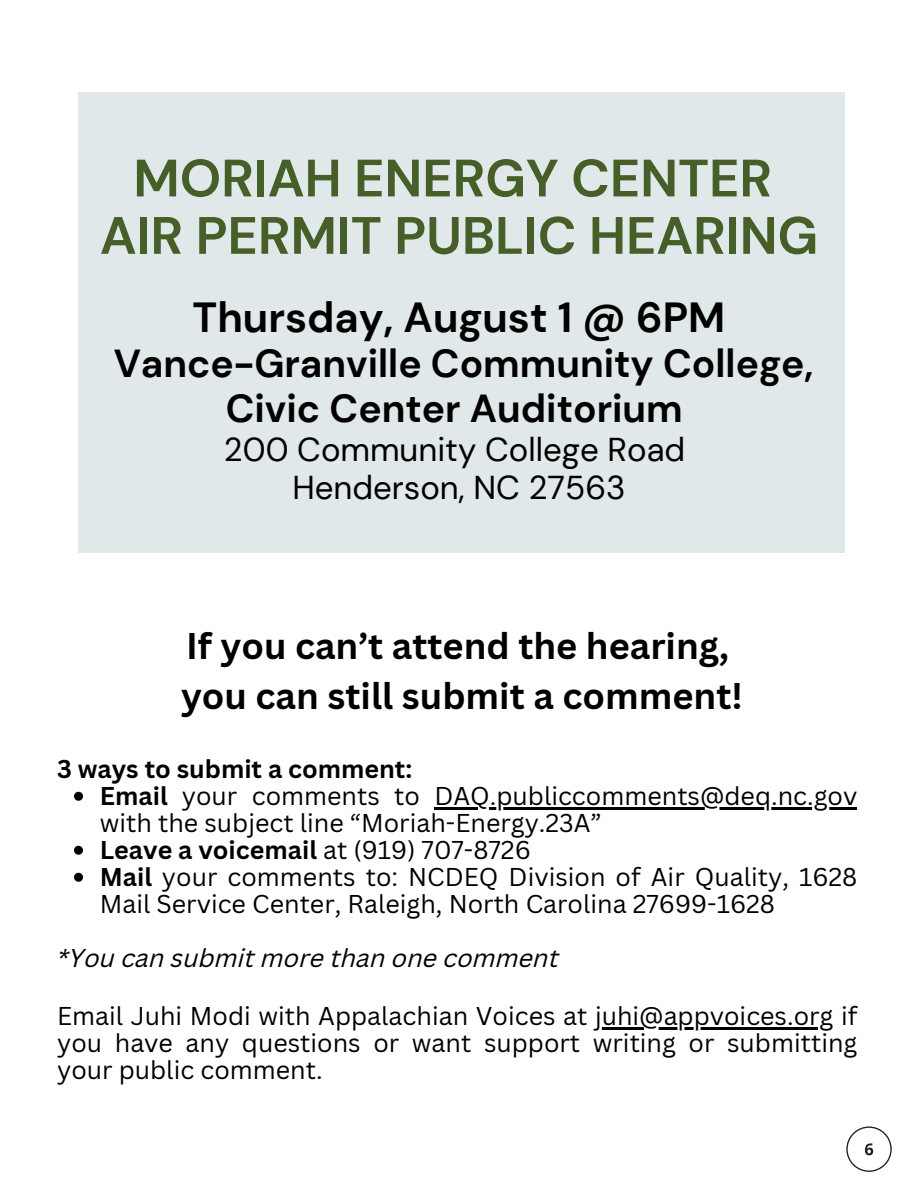
<style>
.page{position:relative;width:918px;height:1188px;background:#fff}
.page>*{position:absolute;margin:0;border:0;box-sizing:border-box;transform-origin:0 0}
.t1{font:700 52.5px/57.3px "DM Sans";color:#465e28;text-align:center}
.t2{font:700 42px "DM Sans";color:#000}
.t3{font:700 39px/45px "DM Sans";color:#000;text-align:center}
.t4{font:700 36.15px/49.5px "Canva Sans";color:#000}
.t5{font:33px/38.2px "DM Sans";color:#000;text-align:center}
.t6{font:25.05px/27px "Canva Sans";color:#000}
.t7{font:italic 25.05px "Canva Sans";color:#000}
.t8{font:700 25.05px "Canva Sans";color:#000}
.s1{font-weight:700}
</style>
<div class="page">
<div style="left:78px;top:92px;width:767px;height:461px;background:#e1e8e9"></div>
<svg style="left:846px;top:1126px;width:46px;height:46px"></svg>
<svg style="left:74px;top:792px;width:9px;height:9px"></svg>
<hr style="left:434px;top:808px;width:423px;height:2px;background:#000">
<svg style="left:74px;top:846px;width:9px;height:9px"></svg>
<svg style="left:74px;top:873px;width:9px;height:9px"></svg>
<hr style="left:595px;top:1027px;width:238px;height:2px;background:#000">
<h1 class="t1" style="left:100px;top:150px;width:720px">MORIAH ENERGY CENTER<br>AIR PERMIT PUBLIC HEARING</h1>
<h3 class="t2" style="left:193px;top:290px;width:534px">Thursday, August 1 @ 6PM</h3>
<h3 class="t3" style="left:114px;top:341px;width:701px">Vance-Granville Community College,<br>Civic Center Auditorium</h3>
<h3 class="t5" style="left:224px;top:431px;width:463px">200 Community College Road<br>Henderson, NC 27563</h3>
<p class="t4" style="left:181px;top:620px;width:563px">If you can’t attend the hearing, you can still submit a comment!</p>
<h2 class="t8" style="left:57px;top:752px;width:357px">3 ways to submit a comment:</h2>
<h4 class="t6" style="left:100px;top:782px;width:322px"><span class="s1">Email</span> your comments to</h4>
<p class="t6" style="left:100px;top:782px;width:759px;text-indent:335px">DAQ.publiccomments@deq.nc.gov with the subject line “Moriah-Energy.23A”<br><span class="s1">Leave a voicemail</span> at (919) 707-8726</p>
<p class="t6" style="left:100px;top:863px;width:759px"><span class="s1">Mail</span> your comments to: NCDEQ Division of Air Quality, 1628<br>Mail Service Center, Raleigh, North Carolina 27699-1628</p>
<p class="t7" style="left:57px;top:948px;width:504px">*You can submit more than one comment</p>
<p class="t6" style="left:57px;top:1001px;width:802px">Email Juhi Modi with Appalachian Voices at juhi@appvoices.org if</p>
<p class="t6" style="left:57px;top:1028px;width:802px">you have any questions or want support writing or submitting your public comment.</p>
</div>
